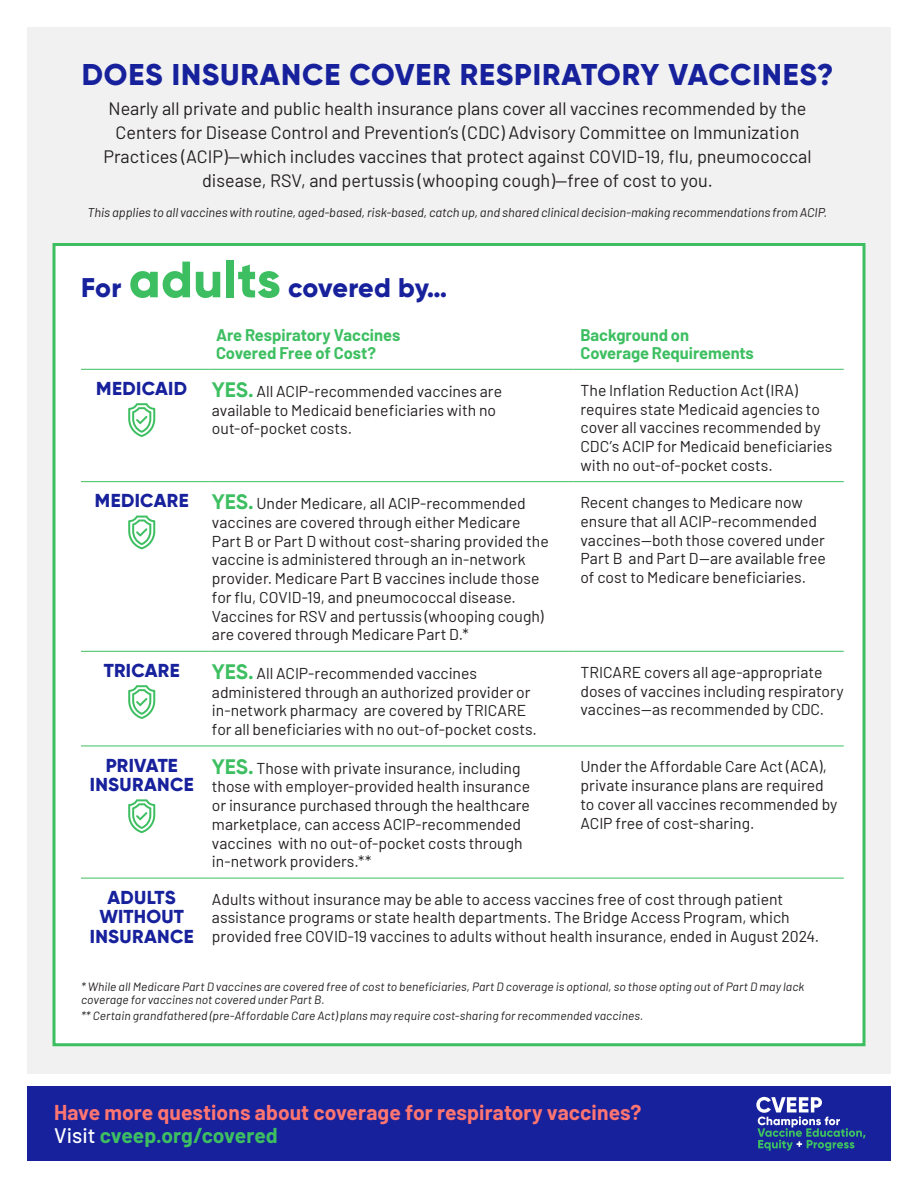
<style>
.page{position:relative;width:918px;height:1188px;background:#fff}
.page>*{position:absolute;margin:0;border:0;box-sizing:border-box;transform-origin:0 0}
.t1{font:800 30px "Gilroy";letter-spacing:.03em;color:#17219c}
.t2{font:800 27px "Gilroy";letter-spacing:-.005em;color:#17219c}
.t3{font:700 21px/22.5px "Barlow";letter-spacing:.005em;color:#ff7570}
.t4{font:800 18.75px/19.5px "Gilroy";letter-spacing:.015em;color:#17219c;text-align:center}
.t5{font:18px/24px "Barlow";color:#231f20;text-align:center}
.t6{font:700 16.5px/18px "Barlow";letter-spacing:-.005em;color:#3dbf61}
.t7{font:15.75px/18.8px "Barlow";color:#231f20}
.t8{font:italic 12.75px "Barlow";letter-spacing:-.005em;color:#231f20}
.t9{font:italic 12px/13.5px "Barlow";letter-spacing:.01em;color:#231f20}
.s1{font-size:51px;color:#3dbf61}
.s2{font-family:"Gilroy";font-weight:800;font-size:18.75px;color:#17219c}
.s3{font-family:"Gilroy";font-weight:700;font-size:21px;color:#3dbf61}
.s4{font-weight:500;color:#fff}
.s5{color:#3dbf61}
</style>
<div class="page">
<div style="left:27px;top:27px;width:864px;height:1046px;background:#f1f1f1"></div>
<div style="left:52px;top:243px;width:814px;height:803px;background:#fff;border:3px solid #3dbf61"></div>
<hr style="left:81px;top:369px;width:128px;height:1px;background:#3dbf61">
<hr style="left:209px;top:369px;width:365px;height:1px;background:#3dbf61">
<hr style="left:574px;top:369px;width:270px;height:1px;background:#3dbf61">
<hr style="left:81px;top:481px;width:128px;height:1px;background:#3dbf61">
<hr style="left:209px;top:481px;width:365px;height:1px;background:#3dbf61">
<hr style="left:574px;top:481px;width:270px;height:1px;background:#3dbf61">
<hr style="left:81px;top:651px;width:128px;height:1px;background:#3dbf61">
<hr style="left:209px;top:651px;width:365px;height:1px;background:#3dbf61">
<hr style="left:574px;top:651px;width:270px;height:1px;background:#3dbf61">
<hr style="left:81px;top:746px;width:128px;height:1px;background:#3dbf61">
<hr style="left:209px;top:746px;width:365px;height:1px;background:#3dbf61">
<hr style="left:574px;top:746px;width:270px;height:1px;background:#3dbf61">
<hr style="left:81px;top:878px;width:128px;height:1px;background:#3dbf61">
<hr style="left:209px;top:878px;width:365px;height:1px;background:#3dbf61">
<hr style="left:574px;top:878px;width:270px;height:1px;background:#3dbf61">
<svg style="left:128px;top:403px;width:27px;height:34px"></svg>
<svg style="left:128px;top:516px;width:27px;height:33px"></svg>
<svg style="left:128px;top:685px;width:27px;height:34px"></svg>
<svg style="left:128px;top:799px;width:27px;height:34px"></svg>
<div style="left:27px;top:1087px;width:864px;height:74px;background:#17219c"></div>
<svg style="left:756px;top:1097px;width:110px;height:54px"></svg>
<h1 class="t1" style="left:82px;top:55px;width:753px">DOES INSURANCE COVER RESPIRATORY VACCINES?</h1>
<p class="t5" style="left:103px;top:96px;width:710px">Nearly all private and public health insurance plans cover all vaccines recommended by the Centers for Disease Control and Prevention’s (CDC) Advisory Committee on Immunization Practices (ACIP)—which includes vaccines that protect against COVID-19, flu, pneumococcal disease, RSV, and pertussis (whooping cough)—free of cost to you.</p>
<p class="t8" style="left:88px;top:204px;width:741px">This applies to all vaccines with routine, aged-based, risk-based, catch up, and shared clinical decision-making recommendations from ACIP.</p>
<h2 class="t2" style="left:81px;top:271px;width:368px">For <span class="s1">adults</span> covered by…</h2>
<p class="t6" style="left:216px;top:324px;width:186px">Are Respiratory Vaccines<br>Covered Free of Cost?</p>
<p class="t6" style="left:581px;top:324px;width:175px">Background on<br>Coverage Requirements</p>
<p class="t7" style="left:212px;top:381px;width:292px;text-indent:-116px"><span class="s2">MEDICAID</span> <span class="s3">YES.</span> All ACIP-recommended vaccines are available to Medicaid beneficiaries with no out-of-pocket costs.</p>
<p class="t7" style="left:581px;top:380px;width:254px">The Inflation Reduction Act (IRA) requires state Medicaid agencies to cover all vaccines recommended by CDC’s ACIP for Medicaid beneficiaries with no out-of-pocket costs.</p>
<p class="t7" style="left:212px;top:493px;width:338px;text-indent:-117px"><span class="s2">MEDICARE</span> <span class="s3">YES.</span> Under Medicare, all ACIP-recommended vaccines are covered through either Medicare Part B or Part D without cost-sharing provided the vaccine is administered through an in-network provider. Medicare Part B vaccines include those for flu, COVID-19, and pneumococcal disease.<br>Vaccines for RSV and pertussis (whooping cough) are covered through Medicare Part D.*</p>
<p class="t7" style="left:581px;top:492px;width:247px">Recent changes to Medicare now ensure that all ACIP-recommended vaccines—both those covered under Part B and Part D—are available free of cost to Medicare beneficiaries.</p>
<p class="t4" style="left:104px;top:661px;width:77px">TRICARE</p>
<p class="t7" style="left:212px;top:663px;width:327px"><span class="s3">YES.</span> All ACIP-recommended vaccines administered through an authorized provider or in-network pharmacy are covered by TRICARE for all beneficiaries with no out-of-pocket costs.</p>
<p class="t7" style="left:581px;top:662px;width:265px">TRICARE covers all age-appropriate doses of vaccines including respiratory vaccines—as recommended by CDC.</p>
<p class="t4" style="left:90px;top:755px;width:105px">PRIVATE<br>INSURANCE</p>
<p class="t7" style="left:212px;top:757px;width:320px"><span class="s3">YES.</span> Those with private insurance, including those with employer-provided health insurance or insurance purchased through the healthcare marketplace, can access ACIP-recommended vaccines with no out-of-pocket costs through in-network providers.**</p>
<p class="t7" style="left:581px;top:756px;width:258px">Under the Affordable Care Act (ACA), private insurance plans are required to cover all vaccines recommended by ACIP free of cost-sharing.</p>
<p class="t4" style="left:90px;top:887px;width:105px">ADULTS<br>WITHOUT<br>INSURANCE</p>
<p class="t7" style="left:212px;top:888px;width:609px">Adults without insurance may be able to access vaccines free of cost through patient assistance programs or state health departments. The Bridge Access Program, which provided free COVID-19 vaccines to adults without health insurance, ended in August 2024.</p>
<p class="t9" style="left:81px;top:979px;width:725px">* While all Medicare Part D vaccines are covered free of cost to beneficiaries, Part D coverage is optional, so those opting out of Part D may lack coverage for vaccines not covered under Part B.</p>
<p class="t9" style="left:81px;top:1008px;width:564px">** Certain grandfathered (pre-Affordable Care Act) plans may require cost-sharing for recommended vaccines.</p>
<h3 class="t3" style="left:54px;top:1100px;width:589px">Have more questions about coverage for respiratory vaccines?<br><span class="s4">Visit</span> <span class="s5">cveep.org/covered</span></h3>
</div>
